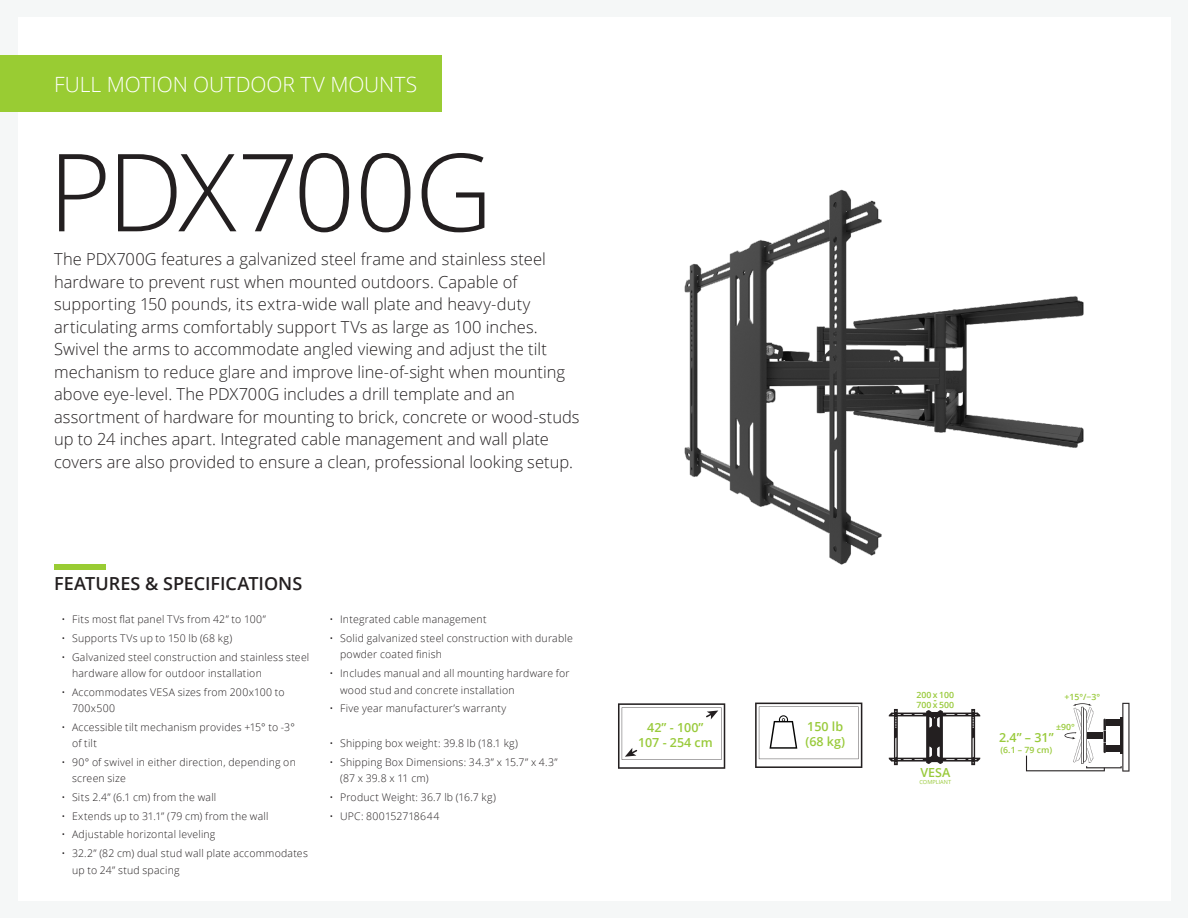
<style>
.page{position:relative;width:1188px;height:918px;background:#f5f7f7}
.page>*{position:absolute;margin:0;border:0;box-sizing:border-box;transform-origin:0 0}
.Model_Title{font:300 108px "Open Sans";letter-spacing:-.03em;color:#231f20}
.Title_Green_Bar{font:300 21px "Open Sans";color:#fff}
.t1{font:600 18px "Open Sans";color:#231f20}
.Text_Description{font:300 16.5px/22.5px "Open Sans";color:#231f20}
.t2{font:600 12.45px/15px "Open Sans";color:#99ca3b;text-align:center}
.t3{font:300 10.5px/16.5px "Open Sans";letter-spacing:.02em;color:#231f20}
.t4{font:600 8.55px "Open Sans";color:#99ca3b}
.t5{font:700 8.55px "Open Sans";color:#99ca3b}
.t6{font:5.7px "Open Sans";color:#99ca3b}
</style>
<div class="page">
<div style="left:18px;top:17px;width:1152px;height:883px;background:#fff"></div>
<div style="left:54px;top:564px;width:52px;height:5px;background:#9c3"></div>
<div style="left:0;top:55px;width:442px;height:57px;background:#9c3"></div>
<img style="left:684px;top:189px;width:400px;height:376px">
<svg style="left:1026px;top:703px;width:104px;height:69px"></svg>
<svg style="left:889px;top:709px;width:91px;height:56px"></svg>
<svg style="left:618px;top:703px;width:107px;height:66px"></svg>
<svg style="left:755px;top:703px;width:107px;height:65px"></svg>
<p class="Title_Green_Bar" style="left:54px;top:70px;width:365px">FULL MOTION OUTDOOR TV MOUNTS</p>
<p class="Model_Title" style="left:48px;top:118px;width:446px">PDX700G</p>
<p class="Text_Description" style="left:54px;top:247px;width:527px">The PDX700G features a galvanized steel frame and stainless steel hardware to prevent rust when mounted outdoors. Capable of supporting 150 pounds, its extra-wide wall plate and heavy-duty articulating arms comfortably support TVs as large as 100 inches.<br>Swivel the arms to accommodate angled viewing and adjust the tilt mechanism to reduce glare and improve line-of-sight when mounting above eye-level. The PDX700G includes a drill template and an assortment of hardware for mounting to brick, concrete or wood-studs up to 24 inches apart. Integrated cable management and wall plate covers are also provided to ensure a clean, professional looking setup.</p>
<h3 class="t1" style="left:54px;top:571px;width:250px">FEATURES &amp; SPECIFICATIONS</h3>
<p class="t3" style="left:62px;top:611px;width:206px">• Fits most flat panel TVs from 42” to 100”</p>
<p class="t3" style="left:62px;top:630px;width:172px">• Supports TVs up to 150 lb (68 kg)</p>
<p class="t3" style="left:72px;top:648px;width:239px;text-indent:-10px">• Galvanized steel construction and stainless steel hardware allow for outdoor installation</p>
<p class="t3" style="left:72px;top:683px;width:214px;text-indent:-10px">• Accommodates VESA sizes from 200x100 to<br>700x500</p>
<p class="t3" style="left:72px;top:718px;width:224px;text-indent:-10px">• Accessible tilt mechanism provides +15° to -3° of tilt</p>
<p class="t3" style="left:72px;top:754px;width:225px;text-indent:-10px">• 90° of swivel in either direction, depending on screen size</p>
<p class="t3" style="left:62px;top:789px;width:156px">• Sits 2.4” (6.1 cm) from the wall</p>
<p class="t3" style="left:62px;top:807px;width:208px">• Extends up to 31.1” (79 cm) from the wall</p>
<p class="t3" style="left:62px;top:826px;width:155px">• Adjustable horizontal leveling</p>
<p class="t3" style="left:72px;top:845px;width:237px;text-indent:-10px">• 32.2” (82 cm) dual stud wall plate accommodates up to 24” stud spacing</p>
<p class="t3" style="left:330px;top:611px;width:158px">• Integrated cable management</p>
<p class="t3" style="left:340px;top:630px;width:234px;text-indent:-10px">• Solid galvanized steel construction with durable powder coated finish</p>
<p class="t3" style="left:340px;top:665px;width:231px;text-indent:-10px">• Includes manual and all mounting hardware for wood stud and concrete installation</p>
<p class="t3" style="left:330px;top:700px;width:178px">• Five year manufacturer’s warranty</p>
<p class="t3" style="left:330px;top:735px;width:190px">• Shipping box weight: 39.8 lb (18.1 kg)</p>
<p class="t3" style="left:340px;top:754px;width:219px;text-indent:-10px">• Shipping Box Dimensions: 34.3” x 15.7” x 4.3” (87 x 39.8 x 11 cm)</p>
<p class="t3" style="left:330px;top:789px;width:168px">• Product Weight: 36.7 lb (16.7 kg)</p>
<p class="t3" style="left:330px;top:807px;width:111px">• UPC: 800152718644</p>
<p class="t2" style="left:638px;top:720px;width:76px">42” - 100”<br>107 - 254 cm</p>
<p class="t2" style="left:805px;top:718px;width:41px;text-align:left">150 lb (68 kg)</p>
<p class="t4" style="left:917px;top:689px;width:39px">200 x 100</p>
<p class="t5" style="left:934px;top:693px;width:4px">-</p>
<p class="t4" style="left:917px;top:699px;width:39px">700 x 500</p>
<p class="t2" style="left:920px;top:765px;width:31px">VESA</p>
<p class="t6" style="left:919px;top:778px;width:33px">COMPLIANT</p>
<p class="t4" style="left:1064px;top:691px;width:37px">+15°/−3°</p>
<p class="t4" style="left:1056px;top:721px;width:20px">±90°</p>
<p class="t2" style="left:999px;top:730px;width:56px">2.4” – 31”</p>
<p class="t4" style="left:1001px;top:744px;width:53px">(6.1 – 79 cm)</p>
</div>
